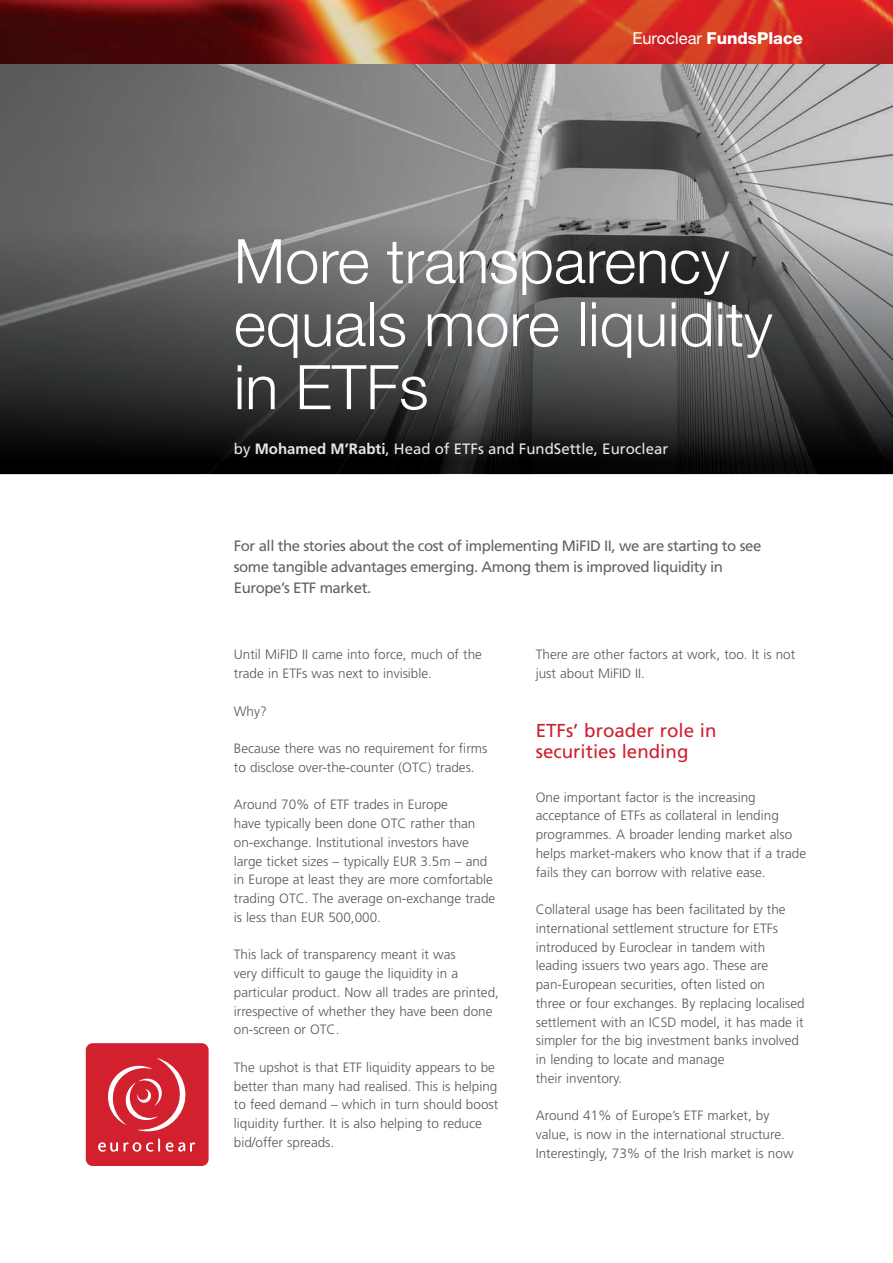
<style>
.page{position:relative;width:893px;height:1263px;background:#fff}
.page>*{position:absolute;margin:0;border:0;box-sizing:border-box;transform-origin:0 0}
.t1{font:300 61.5px/63px "Helvetica Neue LT Std";color:#fff}
.t2{font:18.75px/21px "Frutiger LT Std";color:#cf202f}
.t3{font:800 16.5px "Helvetica Neue LT Std";color:#fff}
.t4{font:15px/21px "Frutiger LT Std";letter-spacing:-.03em;color:#636366}
.t5{font:15px "Frutiger LT Std";color:#e6e7e9}
.t6{font:300 13.5px/18.8px "Frutiger LT Std";color:#57585a}
.s1{font-weight:400}
.s2{font-weight:700}
</style>
<div class="page">
<img style="left:0;top:0;width:893px;height:474px">
<img style="left:0;top:200px;width:893px;height:273px">
<div style="left:86px;top:1043px;width:123px;height:123px;background:#d2202f;border-radius:7px"></div>
<svg style="left:108px;top:1058px;width:78px;height:73px"></svg>
<svg style="left:124px;top:1138px;width:36px;height:14px"></svg>
<svg style="left:98px;top:1142px;width:20px;height:10px"></svg>
<svg style="left:166px;top:1142px;width:29px;height:10px"></svg>
<p class="t3" style="left:632px;top:28px;width:172px"><span class="s1">Euroclear</span> FundsPlace</p>
<h1 class="t1" style="left:234px;top:229px;width:540px">More transparency equals more liquidity in ETFs</h1>
<p class="t5" style="left:234px;top:439px;width:436px">by <span class="s2">Mohamed M’Rabti</span>, Head of ETFs and FundSettle, Euroclear</p>
<p class="t4" style="left:234px;top:535px;width:529px">For all the stories about the cost of implementing MiFID II, we are starting to see some tangible advantages emerging. Among them is improved liquidity in<br>Europe’s ETF market.</p>
<p class="t6" style="left:234px;top:645px;width:250px">Until MiFID II came into force, much of the trade in ETFs was next to invisible.</p>
<p class="t6" style="left:234px;top:702px;width:34px">Why?</p>
<p class="t6" style="left:234px;top:739px;width:255px">Because there was no requirement for firms to disclose over-the-counter (OTC) trades.</p>
<p class="t6" style="left:234px;top:795px;width:263px">Around 70% of ETF trades in Europe<br>have typically been done OTC rather than on-exchange. Institutional investors have large ticket sizes – typically EUR 3.5m – and in Europe at least they are more comfortable trading OTC. The average on-exchange trade is less than EUR 500,000.</p>
<p class="t6" style="left:234px;top:945px;width:267px">This lack of transparency meant it was<br>very difficult to gauge the liquidity in a particular product. Now all trades are printed, irrespective of whether they have been done on-screen or OTC.</p>
<p class="t6" style="left:234px;top:1058px;width:266px">The upshot is that ETF liquidity appears to be better than many had realised. This is helping to feed demand – which in turn should boost liquidity further. It is also helping to reduce bid/offer spreads.</p>
<p class="t6" style="left:536px;top:645px;width:261px">There are other factors at work, too. It is not just about MiFID II.</p>
<h2 class="t2" style="left:536px;top:720px;width:182px">ETFs’ broader role in securities lending</h2>
<p class="t6" style="left:536px;top:788px;width:272px">One important factor is the increasing acceptance of ETFs as collateral in lending programmes. A broader lending market also helps market-makers who know that if a trade fails they can borrow with relative ease.</p>
<p class="t6" style="left:536px;top:900px;width:270px">Collateral usage has been facilitated by the international settlement structure for ETFs introduced by Euroclear in tandem with leading issuers two years ago. These are pan-European securities, often listed on<br>three or four exchanges. By replacing localised settlement with an ICSD model, it has made it simpler for the big investment banks involved in lending to locate and manage<br>their inventory.</p>
<p class="t6" style="left:536px;top:1106px;width:259px">Around 41% of Europe’s ETF market, by value, is now in the international structure.<br>Interestingly, 73% of the Irish market is now</p>
</div>
